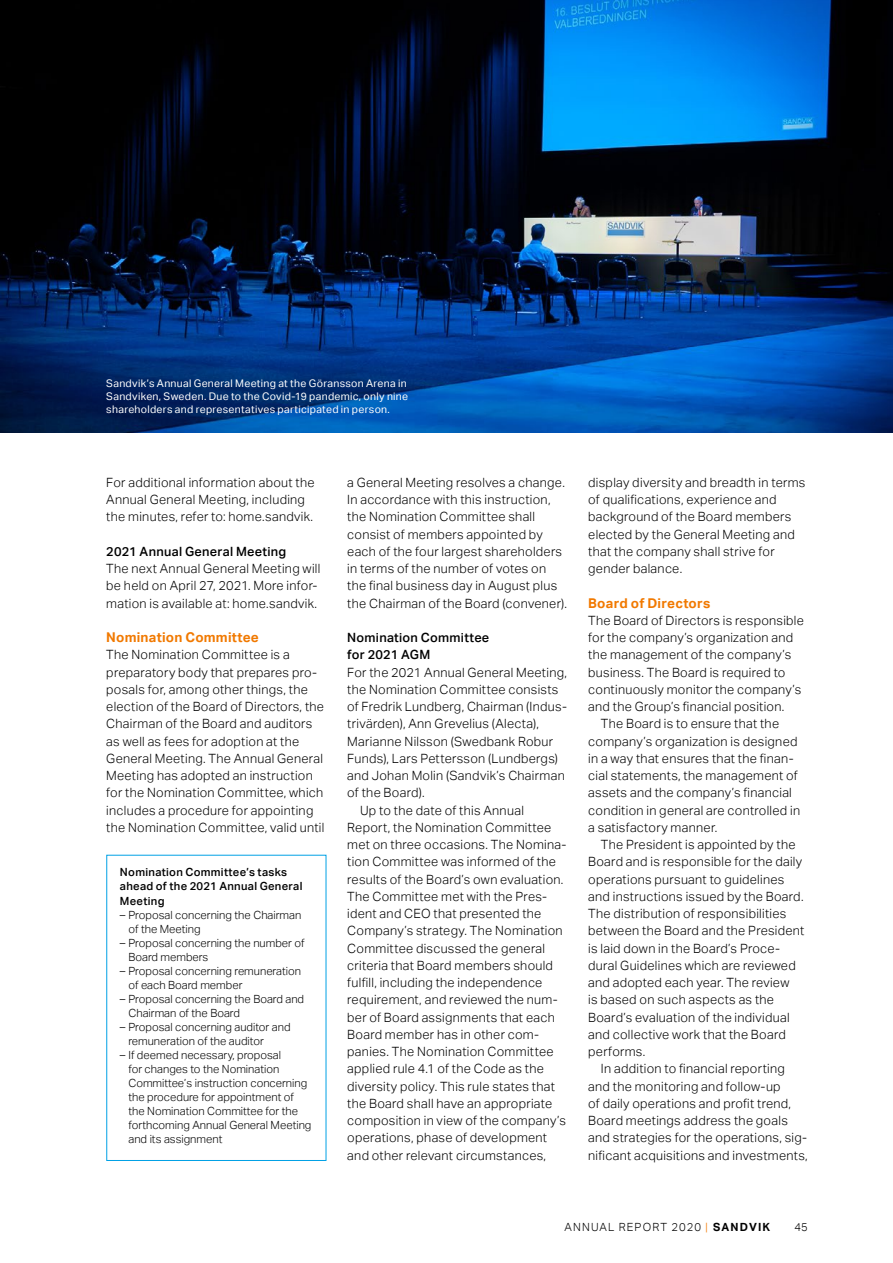
<style>
.page{position:relative;width:893px;height:1263px;background:#fff}
.page>*{position:absolute;margin:0;border:0;box-sizing:border-box;transform-origin:0 0}
.t1{font:700 13.5px "Aktiv Grotesk";letter-spacing:.015em;color:#f17900}
.t2{font:300 12.75px/17.2px "Aktiv Grotesk";letter-spacing:.02em;color:#000}
.t3{font:500 12.75px/17.2px "Aktiv Grotesk";letter-spacing:.02em;color:#000}
.t4{font:300 11.25px/14.1px "Aktiv Grotesk";color:#000}
.t5{font:500 11.25px/14.1px "Aktiv Grotesk";letter-spacing:.025em;color:#000}
.t6{font:300 11.25px "Aktiv Grotesk";letter-spacing:.1em;color:#000}
.t7{font:10.5px/12.8px "Aktiv Grotesk";letter-spacing:.03em;color:#fff}
.s1{color:#f17900}
.s2{font-weight:700}
</style>
<div class="page">
<img style="left:0;top:0;width:893px;height:433px">
<p class="t7" style="left:106px;top:377px;width:303px">Sandvik’s Annual General Meeting at the Göransson Arena in<br>Sandviken, Sweden. Due to the Covid-19 pandemic, only nine shareholders and representatives participated in person.</p>
<p class="t2" style="left:106px;top:474px;width:210px">For additional information about the<br>Annual General Meeting, including the minutes, refer to: home.sandvik.</p>
<p class="t3" style="left:106px;top:543px;width:181px">2021 Annual General Meeting</p>
<p class="t2" style="left:106px;top:560px;width:216px">The next Annual General Meeting will be held on April 27, 2021. More infor&shy;mation is available at: home.sandvik.</p>
<p class="t1" style="left:106px;top:629px;width:154px">Nomination Committee</p>
<p class="t2" style="left:106px;top:646px;width:220px">The Nomination Committee is a preparatory body that prepares pro&shy;posals for, among other things, the election of the Board of Directors, the Chairman of the Board and auditors as well as fees for adoption at the General Meeting. The Annual General Meeting has adopted an instruction for the Nomination Committee, which includes a procedure for appointing the Nomination Committee, valid until</p>
<p class="t5" style="left:120px;top:865px;width:184px">Nomination Committee’s tasks ahead of the 2021 Annual General<br>Meeting</p>
<p class="t4" style="left:128px;top:907px;width:174px;text-indent:-9px">– Proposal concerning the Chairman of the Meeting</p>
<p class="t4" style="left:128px;top:936px;width:178px;text-indent:-9px">– Proposal concerning the number of<br>Board members</p>
<p class="t4" style="left:128px;top:964px;width:174px;text-indent:-9px">– Proposal concerning remuneration of each Board member</p>
<p class="t4" style="left:128px;top:992px;width:177px;text-indent:-9px">– Proposal concerning the Board and<br>Chairman of the Board</p>
<p class="t4" style="left:128px;top:1020px;width:164px;text-indent:-9px">– Proposal concerning auditor and remuneration of the auditor</p>
<p class="t4" style="left:128px;top:1048px;width:184px;text-indent:-9px">– If deemed necessary, proposal<br>for changes to the Nomination<br>Committee’s instruction concerning the procedure for appointment of the Nomination Committee for the forthcoming Annual General Meeting and its assignment</p>
<p class="t2" style="left:347px;top:474px;width:221px">a General Meeting resolves a change.<br>In accordance with this instruction, the Nomination Committee shall consist of members appointed by each of the four largest shareholders in terms of the number of votes on the final business day in August plus the Chairman of the Board (convener).</p>
<p class="t3" style="left:347px;top:629px;width:144px">Nomination Committee for 2021 AGM</p>
<p class="t2" style="left:347px;top:664px;width:221px">For the 2021 Annual General Meeting,</p>
<p class="t2" style="left:347px;top:681px;width:213px">the Nomination Committee consists</p>
<p class="t2" style="left:347px;top:698px;width:221px">of Fredrik Lundberg, Chairman (Indus-</p>
<p class="t2" style="left:347px;top:715px;width:193px">trivärden), Ann Grevelius (Alecta),</p>
<p class="t2" style="left:347px;top:733px;width:207px">Marianne Nilsson (Swedbank Robur</p>
<p class="t2" style="left:347px;top:750px;width:212px">Funds), Lars Pettersson (Lundbergs)</p>
<p class="t2" style="left:347px;top:767px;width:219px">and Johan Molin (Sandvik’s Chairman</p>
<p class="t2" style="left:347px;top:784px;width:79px">of the Board).</p>
<p class="t2" style="left:360px;top:802px;width:165px">Up to the date of this Annual</p>
<p class="t2" style="left:347px;top:819px;width:206px">Report, the Nomination Committee</p>
<p class="t2" style="left:347px;top:836px;width:221px">met on three occasions. The Nomina-</p>
<p class="t2" style="left:347px;top:853px;width:210px">tion Committee was informed of the</p>
<p class="t2" style="left:347px;top:871px;width:218px">results of the Board’s own evaluation.</p>
<p class="t2" style="left:347px;top:888px;width:201px">The Committee met with the Pres-</p>
<p class="t2" style="left:347px;top:905px;width:196px">ident and CEO that presented the</p>
<p class="t2" style="left:347px;top:922px;width:217px">Company’s strategy. The Nomination</p>
<p class="t2" style="left:347px;top:940px;width:199px">Committee discussed the general</p>
<p class="t2" style="left:347px;top:957px;width:207px">criteria that Board members should</p>
<p class="t2" style="left:347px;top:974px;width:197px">fulfill, including the independence</p>
<p class="t2" style="left:347px;top:991px;width:212px">requirement, and reviewed the num-</p>
<p class="t2" style="left:347px;top:1009px;width:209px">ber of Board assignments that each</p>
<p class="t2" style="left:347px;top:1026px;width:193px">Board member has in other com-</p>
<p class="t2" style="left:347px;top:1043px;width:208px">panies. The Nomination Committee</p>
<p class="t2" style="left:347px;top:1060px;width:198px">applied rule 4.1 of the Code as the</p>
<p class="t2" style="left:347px;top:1078px;width:209px">diversity policy. This rule states that</p>
<p class="t2" style="left:347px;top:1095px;width:206px">the Board shall have an appropriate</p>
<p class="t2" style="left:347px;top:1112px;width:220px">composition in view of the company’s</p>
<p class="t2" style="left:347px;top:1129px;width:201px">operations, phase of development</p>
<p class="t2" style="left:347px;top:1147px;width:200px">and other relevant circumstances,</p>
<p class="t2" style="left:588px;top:474px;width:219px">display diversity and breadth in terms of qualifications, experience and background of the Board members elected by the General Meeting and that the company shall strive for gender balance.</p>
<p class="t1" style="left:588px;top:595px;width:124px">Board of Directors</p>
<p class="t2" style="left:588px;top:612px;width:217px">The Board of Directors is responsible</p>
<p class="t2" style="left:588px;top:629px;width:207px">for the company’s organization and</p>
<p class="t2" style="left:588px;top:646px;width:205px">the management of the company’s</p>
<p class="t2" style="left:588px;top:663px;width:199px">business. The Board is required to</p>
<p class="t2" style="left:588px;top:681px;width:215px">continuously monitor the company’s</p>
<p class="t2" style="left:588px;top:698px;width:198px">and the Group’s financial position.</p>
<p class="t2" style="left:601px;top:715px;width:180px">The Board is to ensure that the</p>
<p class="t2" style="left:588px;top:732px;width:211px">company’s organization is designed</p>
<p class="t2" style="left:588px;top:750px;width:207px">in a way that ensures that the finan-</p>
<p class="t2" style="left:588px;top:767px;width:211px">cial statements, the management of</p>
<p class="t2" style="left:588px;top:784px;width:205px">assets and the company’s financial</p>
<p class="t2" style="left:588px;top:802px;width:213px">condition in general are controlled in</p>
<p class="t2" style="left:588px;top:819px;width:131px">a satisfactory manner.</p>
<p class="t2" style="left:601px;top:836px;width:196px">The President is appointed by the</p>
<p class="t2" style="left:588px;top:853px;width:216px">Board and is responsible for the daily</p>
<p class="t2" style="left:588px;top:871px;width:198px">operations pursuant to guidelines</p>
<p class="t2" style="left:588px;top:888px;width:217px">and instructions issued by the Board.</p>
<p class="t2" style="left:588px;top:905px;width:200px">The distribution of responsibilities</p>
<p class="t2" style="left:588px;top:922px;width:218px">between the Board and the President</p>
<p class="t2" style="left:588px;top:940px;width:193px">is laid down in the Board’s Proce-</p>
<p class="t2" style="left:588px;top:957px;width:209px">dural Guidelines which are reviewed</p>
<p class="t2" style="left:588px;top:974px;width:203px">and adopted each year. The review</p>
<p class="t2" style="left:588px;top:991px;width:187px">is based on such aspects as the</p>
<p class="t2" style="left:588px;top:1009px;width:203px">Board’s evaluation of the individual</p>
<p class="t2" style="left:588px;top:1026px;width:199px">and collective work that the Board</p>
<p class="t2" style="left:588px;top:1043px;width:59px">performs.</p>
<p class="t2" style="left:601px;top:1060px;width:185px">In addition to financial reporting</p>
<p class="t2" style="left:588px;top:1078px;width:194px">and the monitoring and follow-up</p>
<p class="t2" style="left:588px;top:1095px;width:204px">of daily operations and profit trend,</p>
<p class="t2" style="left:588px;top:1112px;width:201px">Board meetings address the goals</p>
<p class="t2" style="left:588px;top:1129px;width:220px">and strategies for the operations, sig-</p>
<p class="t2" style="left:588px;top:1147px;width:221px">nificant acquisitions and investments,</p>
<p class="t6" style="left:564px;top:1221px;width:207px">ANNUAL REPORT 2020 <span class="s1">|</span> <span class="s2">SANDVIK</span></p>
<p class="t4" style="left:794px;top:1220px;width:15px">45</p>
</div>
